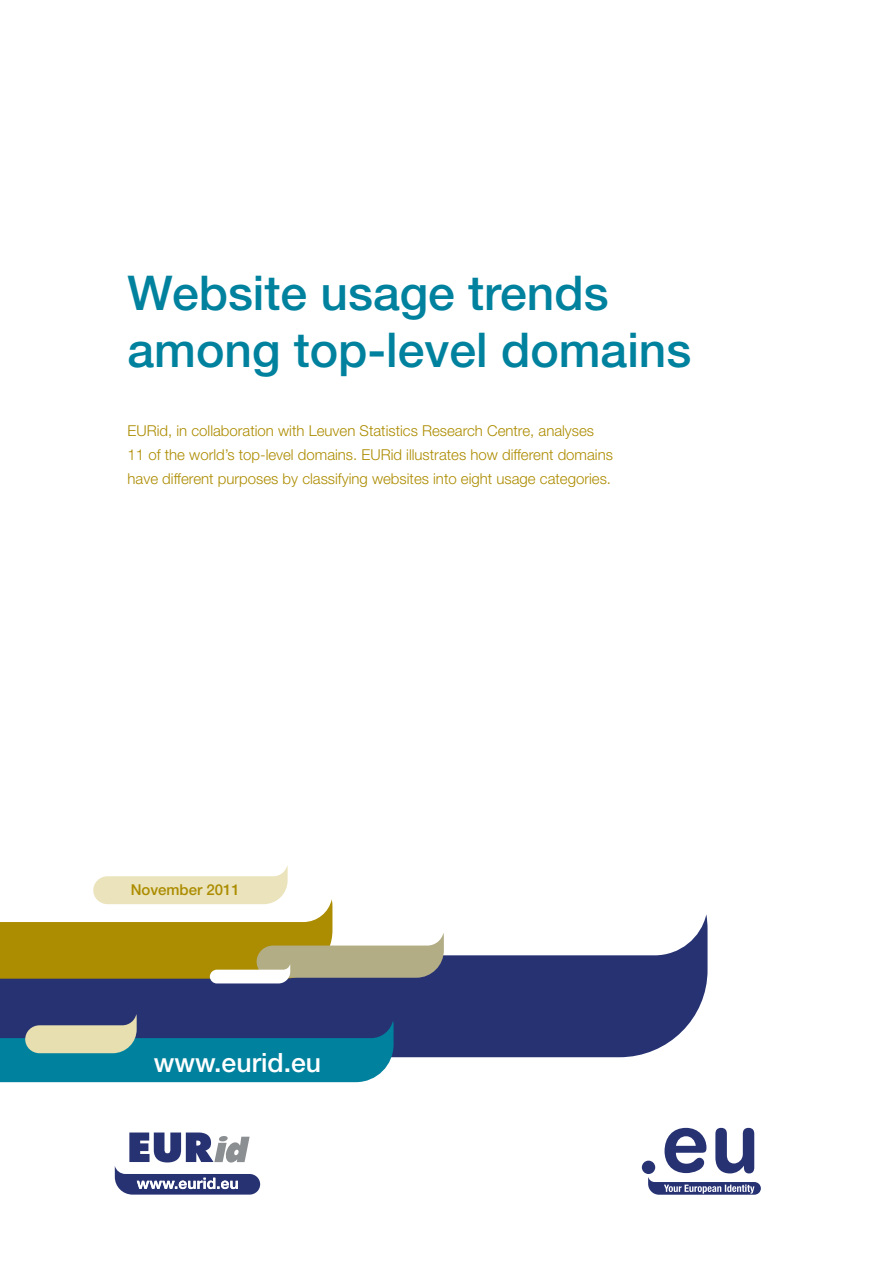
<style>
.page{position:relative;width:893px;height:1263px;background:#fff}
.page>*{position:absolute;margin:0;border:0;box-sizing:border-box;transform-origin:0 0}
.t1{font:500 48px/57px "Helvetica Neue LT Pro";color:#00829e}
.t2{font:500 26.55px "Helvetica Neue LT Std";color:#fff}
.t3{font:300 15px/24px "Helvetica Neue LT Std";color:#ac8c00}
.t4{font:500 15px "Helvetica Neue LT Pro";color:#ac8c00}
</style>
<div class="page">
<svg style="left:0;top:914px;width:707px;height:143px;fill:#273273"></svg>
<svg style="left:0;top:865px;width:444px;height:118px"></svg>
<svg style="left:0;top:1014px;width:394px;height:68px"></svg>
<svg style="left:115px;top:1132px;width:145px;height:62px"></svg>
<div style="left:642px;top:1160px;width:13px;height:14px;background:#273273;border-radius:50%"></div>
<svg style="left:648px;top:1128px;width:113px;height:67px"></svg>
<h1 class="t1" style="left:128px;top:263px;width:565px">Website usage trends among top-level domains</h1>
<p class="t3" style="left:128px;top:418px;width:487px">EURid, in collaboration with Leuven Statistics Research Centre, analyses<br>11 of the world’s top-level domains. EURid illustrates how different domains have different purposes by classifying websites into eight usage categories.</p>
<p class="t4" style="left:131px;top:881px;width:111px">November 2011</p>
<h2 class="t2" style="left:154px;top:1046px;width:169px">www.eurid.eu</h2>
</div>
